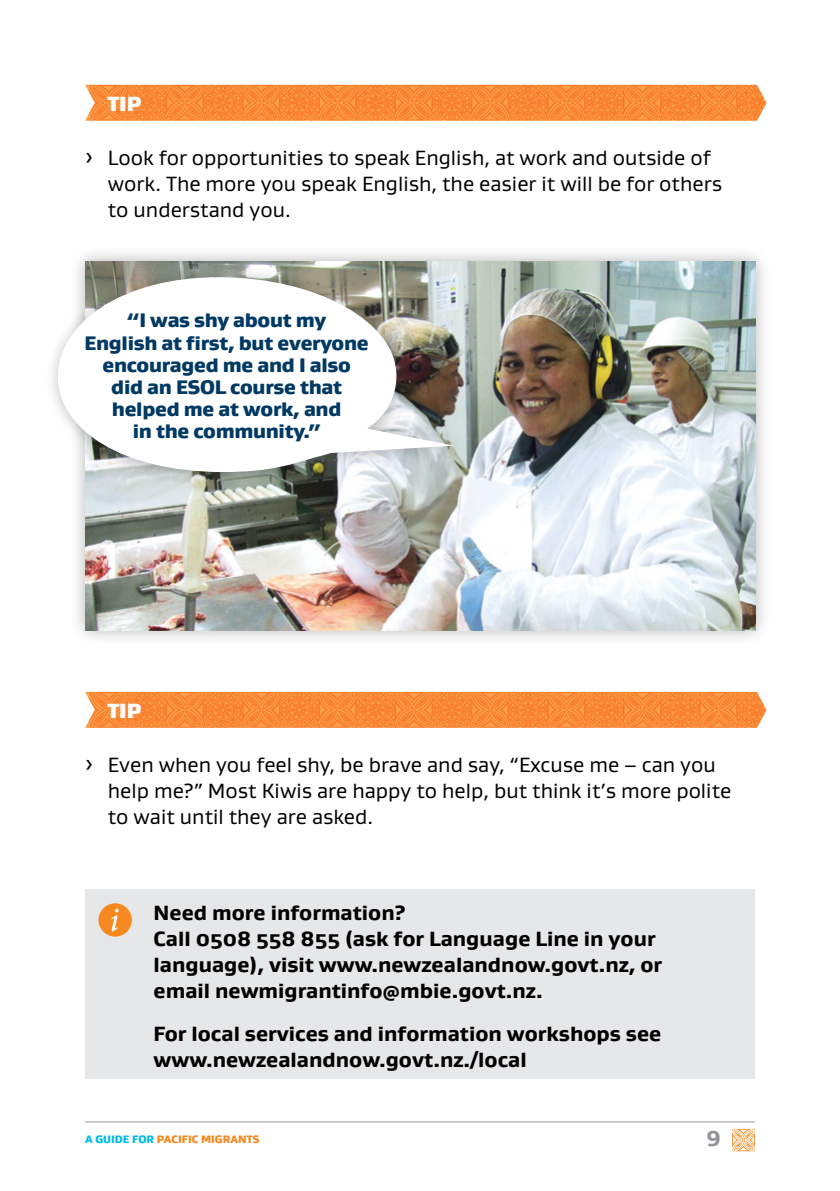
<style>
.page{position:relative;width:840px;height:1191px;background:#fff}
.page>*{position:absolute;margin:0;border:0;box-sizing:border-box;transform-origin:0 0}
.t1{font:800 22px "Gustan";color:#939598}
.t2{font:21px/26px "Gustan";color:#000}
.t3{font:800 21px/26px "Gustan";color:#000}
.t4{font:900 21px "Gustan";color:#fff}
.t5{font:900 20px/22px "Gustan";letter-spacing:-.015em;color:#003963;text-align:center}
.t6{font:900 11px "Gustan";color:#f6891f}
.s1{color:#00bce7}
</style>
<div class="page">
<div style="left:85px;top:889px;width:669px;height:189px;background:#e6e7e8"></div>
<div style="left:98px;top:903px;width:34px;height:33px;background:#f6891f;border-radius:50%"></div>
<svg style="left:111px;top:908px;width:8px;height:23px"></svg>
<hr style="left:85px;top:1121px;width:669px;height:1px;background:#939598">
<svg style="left:732px;top:1128px;width:22px;height:23px"></svg>
<svg style="left:85px;top:85px;width:681px;height:36px;background:#f98c3b"></svg>
<svg style="left:85px;top:692px;width:681px;height:36px;background:#f98b3a"></svg>
<div style="left:69px;top:245px;width:701px;height:400px;background:#000;opacity:.3"></div>
<img style="left:85px;top:261px;width:669px;height:369px">
<img style="left:52px;top:245px;width:453px;height:358px">
<svg style="left:58px;top:277px;width:396px;height:195px"></svg>
<p class="t4" style="left:108px;top:90px;width:35px">TIP</p>
<p class="t2" style="left:108px;top:144px;width:615px">Look for opportunities to speak English, at work and outside of work. The more you speak English, the easier it will be for others to understand you.</p>
<p class="t5" style="left:85px;top:309px;width:285px">“I was shy about my<br>English at first, but everyone encouraged me and I also did an ESOL course that helped me at work, and<br>in the community.”</p>
<p class="t4" style="left:108px;top:697px;width:35px">TIP</p>
<p class="t2" style="left:108px;top:751px;width:624px">Even when you feel shy, be brave and say, “Excuse me – can you help me?” Most Kiwis are happy to help, but think it’s more polite to wait until they are asked.</p>
<p class="t3" style="left:153px;top:899px;width:510px">Need more information?<br>Call 0508 558 855 (ask for Language Line in your language), visit www.newzealandnow.govt.nz, or email newmigrantinfo@mbie.govt.nz.</p>
<p class="t3" style="left:153px;top:1020px;width:509px">For local services and information workshops see www.newzealandnow.govt.nz./local</p>
<p class="t6" style="left:85px;top:1132px;width:176px"><span class="s1">A GUIDE FOR</span> PACIFIC MIGRANTS</p>
<p class="t1" style="left:706px;top:1123px;width:16px">9</p>
</div>
